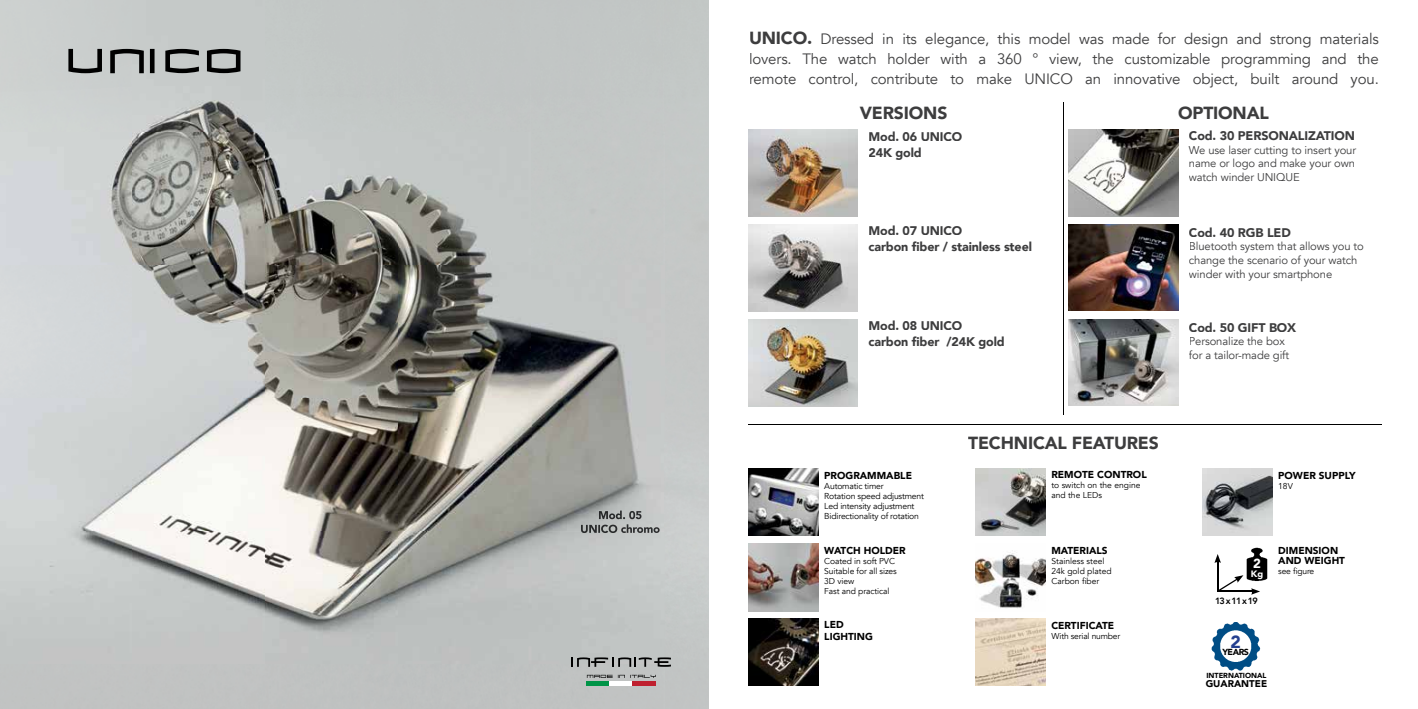
<style>
.page{position:relative;width:1418px;height:709px;background:#fff}
.page>*{position:absolute;margin:0;border:0;box-sizing:border-box;transform-origin:0 0}
.t1{font:900 17.5px "Avenir";letter-spacing:-.01em;color:#3d3d3e}
.t2{font:15px/20px "Avenir";letter-spacing:-.01em;color:#3d3d3e;text-align:justify}
.t3{font:900 13.12px "Avenir";color:#fff}
.t4{font:900 12.5px/16.2px "Avenir";letter-spacing:-.01em;color:#3d3d3e}
.t5{font:11.25px/13.8px "Avenir";letter-spacing:-.01em;color:#3d3d3e}
.t6{font:900 10px/11.5px "Avenir";color:#000}
.t7{font:900 9.75px "Avenir";color:#000}
.t8{font:900 9.25px "Avenir";color:#fff}
.t9{font:800 9px "Avenir";color:#000}
.t10{font:900 8.75px "Avenir";letter-spacing:-.05em;color:#000}
.t11{font:8.62px/10px "Avenir";letter-spacing:-.02em;color:#000}
.t12{font:8.5px/10px "Avenir";letter-spacing:-.01em;color:#000}
.t13{font:900 7.25px "Avenir";color:#000}
.s1{font-weight:900;font-size:17.5px}
</style>
<div class="page">
<img style="left:0;top:0;width:709px;height:709px">
<svg style="left:68px;top:49px;width:172px;height:24px;background:#7e8080"></svg>
<hr style="left:748px;top:424px;width:633px;height:1px;background:#000">
<hr style="left:1063px;top:102px;width:1px;height:313px;background:#000">
<img style="left:748px;top:130px;width:109px;height:87px">
<img style="left:748px;top:225px;width:109px;height:87px">
<img style="left:748px;top:320px;width:109px;height:87px">
<img style="left:1068px;top:130px;width:110px;height:87px">
<img style="left:975px;top:618px;width:70px;height:67px">
<img style="left:975px;top:550px;width:70px;height:58px">
<img style="left:975px;top:468px;width:70px;height:68px">
<img style="left:748px;top:618px;width:70px;height:67px">
<img style="left:748px;top:543px;width:70px;height:68px">
<img style="left:748px;top:468px;width:70px;height:68px">
<hr style="left:1216px;top:561px;width:2px;height:30px;background:#000">
<svg style="left:1214px;top:554px;width:6px;height:9px"></svg>
<hr style="left:1217px;top:591px;width:36px;height:1px;background:#000">
<svg style="left:1251px;top:588px;width:9px;height:6px"></svg>
<svg style="left:1216px;top:575px;width:27px;height:16px"></svg>
<img style="left:1243px;top:547px;width:25px;height:34px">
<img style="left:1202px;top:468px;width:70px;height:68px">
<img style="left:1068px;top:319px;width:110px;height:87px">
<img style="left:1068px;top:224px;width:110px;height:87px">
<img style="left:599px;top:510px;width:42px;height:9px">
<img style="left:581px;top:524px;width:78px;height:9px">
<svg style="left:570px;top:657px;width:101px;height:10px"></svg>
<div style="left:587px;top:681px;width:23px;height:5px;background:#009447"></div>
<div style="left:610px;top:681px;width:23px;height:5px;background:#fff"></div>
<div style="left:633px;top:681px;width:23px;height:5px;background:#bf202f"></div>
<svg style="left:587px;top:675px;width:69px;height:3px"></svg>
<img style="left:1211px;top:622px;width:50px;height:49px">
<p class="t2" style="left:749px;top:30px;width:631px"><span class="s1">UNICO.</span> Dressed in its elegance, this model was made for design and strong materials lovers. The watch holder with a 360 ° view, the customizable programming and the remote control, contribute to make UNICO an innovative object, built around you.</p>
<p class="t1" style="left:859px;top:98px;width:89px">VERSIONS</p>
<p class="t1" style="left:1178px;top:98px;width:92px">OPTIONAL</p>
<p class="t4" style="left:868px;top:128px;width:95px">Mod. 06 UNICO<br>24K gold</p>
<p class="t4" style="left:1188px;top:127px;width:167px">Cod. 30 PERSONALIZATION</p>
<p class="t5" style="left:1188px;top:143px;width:169px;text-align:justify">We use laser cutting to insert your name or logo and make your own watch winder UNIQUE</p>
<p class="t4" style="left:868px;top:222px;width:165px">Mod. 07 UNICO<br>carbon fiber / stainless steel</p>
<p class="t4" style="left:1188px;top:224px;width:103px">Cod. 40 RGB LED</p>
<p class="t5" style="left:1188px;top:240px;width:176px">Bluetooth system that allows you to change the scenario of your watch winder with your smartphone</p>
<p class="t4" style="left:868px;top:317px;width:138px">Mod. 08 UNICO carbon fiber /24K gold</p>
<p class="t4" style="left:1188px;top:319px;width:109px">Cod. 50 GIFT BOX</p>
<p class="t5" style="left:1188px;top:335px;width:102px">Personalize the box for a tailor-made gift</p>
<p class="t1" style="left:968px;top:428px;width:192px">TECHNICAL FEATURES</p>
<p class="t6" style="left:824px;top:469px;width:89px">PROGRAMMABLE</p>
<p class="t11" style="left:824px;top:481px;width:101px">Automatic timer<br>Rotation speed adjustment<br>Led intensity adjustment<br>Bidirectionality of rotation</p>
<p class="t6" style="left:1051px;top:469px;width:97px">REMOTE CONTROL</p>
<p class="t12" style="left:1051px;top:480px;width:91px">to switch on the engine and the LEDs</p>
<p class="t6" style="left:1278px;top:469px;width:79px">POWER SUPPLY</p>
<p class="t12" style="left:1278px;top:481px;width:16px">18V</p>
<p class="t6" style="left:824px;top:545px;width:83px">WATCH HOLDER</p>
<p class="t12" style="left:824px;top:556px;width:74px">Coated in soft PVC<br>Suitable for all sizes<br>3D view<br>Fast and practical</p>
<p class="t6" style="left:1051px;top:545px;width:58px">MATERIALS</p>
<p class="t12" style="left:1051px;top:556px;width:62px">Stainless steel<br>24k gold plated<br>Carbon fiber</p>
<p class="t3" style="left:1253px;top:552px;width:9px">2</p>
<p class="t8" style="left:1250px;top:566px;width:14px">Kg</p>
<p class="t9" style="left:1215px;top:593px;width:44px">13 x 11 x 19</p>
<p class="t6" style="left:1278px;top:545px;width:68px;line-height:10px">DIMENSION<br>AND WEIGHT</p>
<p class="t12" style="left:1278px;top:566px;width:37px">see figure</p>
<p class="t6" style="left:824px;top:618px;width:50px">LED<br>LIGHTING</p>
<p class="t6" style="left:1051px;top:619px;width:64px">CERTIFICATE</p>
<p class="t12" style="left:1051px;top:631px;width:70px">With serial number</p>
<p class="t10" style="left:1222px;top:644px;width:28px"><sup>2</sup>YEARS</p>
<p class="t13" style="left:1206px;top:669px;width:62px">INTERNATIONAL</p>
<p class="t7" style="left:1205px;top:675px;width:63px">GUARANTEE</p>
</div>
